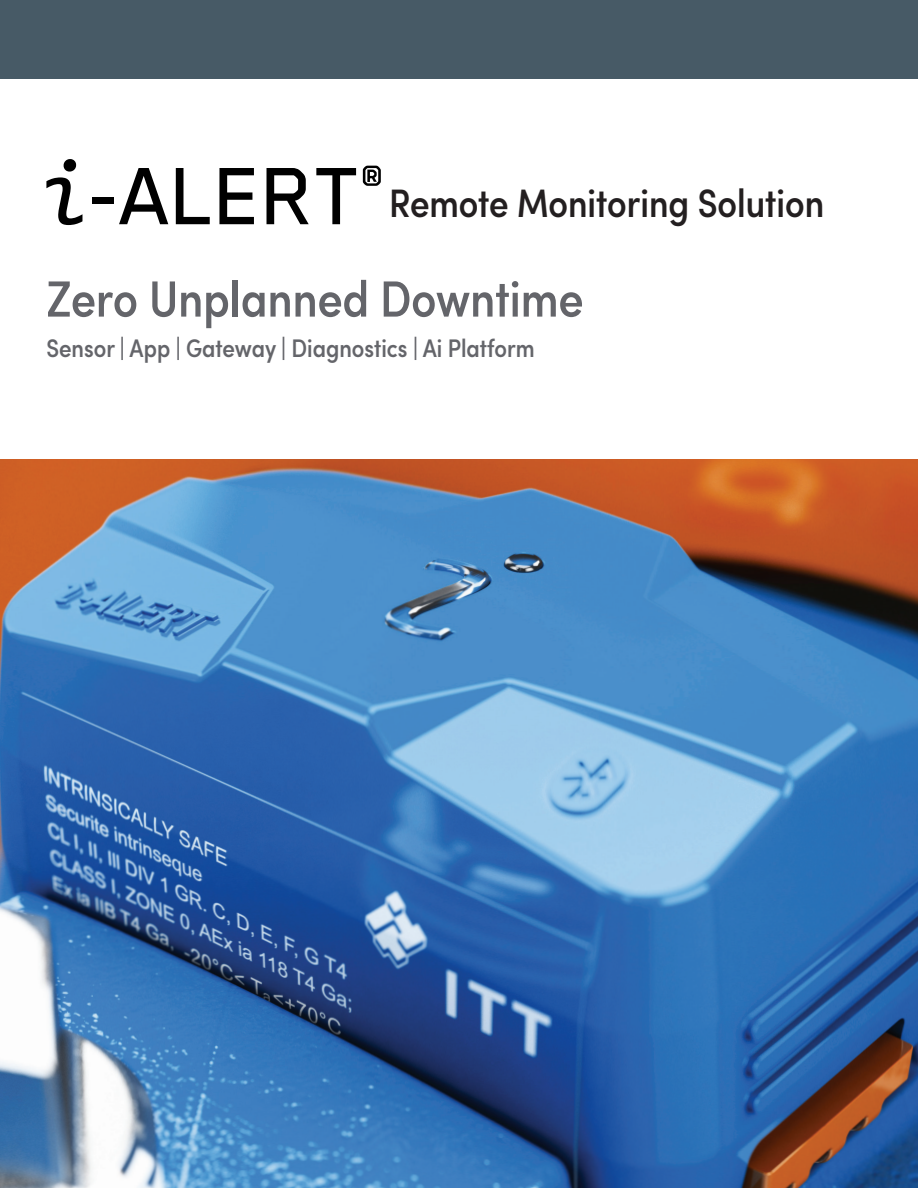
<style>
.page{position:relative;width:918px;height:1188px;background:#fff}
.page>*{position:absolute;margin:0;border:0;box-sizing:border-box;transform-origin:0 0}
.t1{font:500 condensed 51px "Sofia Pro";color:#64656a}
.t2{font:500 condensed 39.75px "Sofia Pro";color:#231f20}
.t3{font:500 condensed 25.5px "Sofia Pro";color:#64656a}
</style>
<div class="page">
<div style="left:0;top:0;width:918px;height:78px;background:#475a66"></div>
<img style="left:0;top:459px;width:918px;height:729px">
<svg style="left:46px;top:159px;width:36px;height:66px"></svg>
<div style="left:92px;top:198px;width:21px;height:6px;background:#000"></div>
<svg style="left:119px;top:168px;width:49px;height:56px"></svg>
<svg style="left:176px;top:168px;width:34px;height:56px"></svg>
<svg style="left:219px;top:168px;width:35px;height:56px"></svg>
<svg style="left:267px;top:168px;width:42px;height:56px"></svg>
<svg style="left:316px;top:168px;width:40px;height:56px"></svg>
<svg style="left:363px;top:166px;width:18px;height:20px"></svg>
<h2 class="t2" style="left:389px;top:178px;width:437px">Remote Monitoring Solution</h2>
<h1 class="t1" style="left:46px;top:266px;width:538px">Zero Unplanned Downtime</h1>
<p class="t3" style="left:46px;top:332px;width:490px">Sensor | App | Gateway | Diagnostics | Ai Platform</p>
</div>
